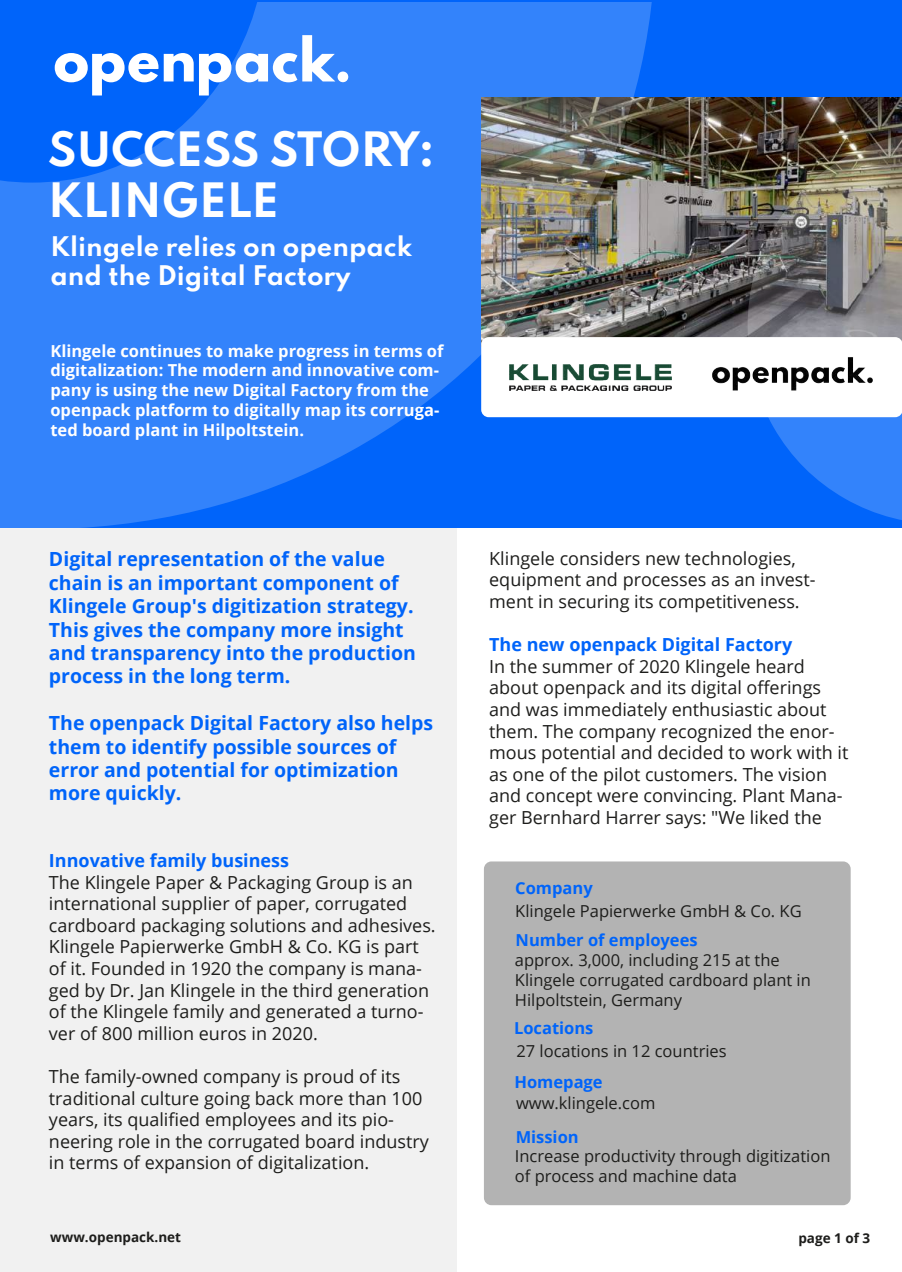
<style>
.page{position:relative;width:902px;height:1272px;background:#fff}
.page>*{position:absolute;margin:0;border:0;box-sizing:border-box;transform-origin:0 0}
.t1{font:100 42px/50.4px "Spartan";color:#fff}
.t2{font:100 24px/28.8px "Spartan";color:#fff}
.t3{font:700 19.5px/23.4px "Open Sans";color:#0064fa}
.t4{font:18px/21.6px "Open Sans";color:#1d1d1b}
.t5{font:700 18px "Open Sans";color:#0064fa}
.t6{font:16.5px/19.8px "Open Sans";color:#1d1d1b}
.t7{font:700 16.5px/19.8px "Open Sans";color:#fff}
.t8{font:700 16.5px "Open Sans";color:#0064fa}
.t9{font:700 13.5px "Open Sans";color:#1d1d1b}
</style>
<div class="page">
<div style="left:0;top:487px;width:457px;height:785px;background:#f1f1f1"></div>
<div style="left:484px;top:861px;width:367px;height:344px;background:#b3b3b3;border-radius:8px"></div>
<div style="left:0;top:0;width:902px;height:528px;background:#0064fa"></div>
<img style="left:656px;top:97px;width:246px;height:240px">
<svg style="left:0;top:3px;width:656px;height:525px;fill:#3383fb"></svg>
<img style="left:748px;top:131px;width:154px;height:389px">
<div style="left:481px;top:337px;width:421px;height:80px;background:#fff;border-radius:8px"></div>
<img style="left:509px;top:364px;width:162px;height:26px">
<img style="left:712px;top:357px;width:161px;height:34px">
<h1 class="t1" style="left:48px;top:129px;width:388px">SUCCESS STORY:<br>KLINGELE</h1>
<h2 class="t2" style="left:50px;top:234px;width:363px">Klingele relies on openpack and the Digital Factory</h2>
<p class="t7" style="left:50px;top:340px;width:395px">Klingele continues to make progress in terms of digitalization: The modern and innovative com&shy;pany is using the new Digital Factory from the openpack platform to digitally map its corruga&shy;ted board plant in Hilpoltstein.</p>
<p class="t3" style="left:49px;top:547px;width:369px">Digital representation of the value chain is an important component of Klingele Group's digitization strategy.<br>This gives the company more insight and transparency into the production process in the long term.</p>
<p class="t3" style="left:49px;top:711px;width:386px">The openpack Digital Factory also helps them to identify possible sources of error and potential for optimization more quickly.</p>
<p class="t5" style="left:49px;top:848px;width:242px">Innovative family business</p>
<p class="t4" style="left:49px;top:871px;width:388px">The Klingele Paper &amp; Packaging Group is an international supplier of paper, corrugated cardboard packaging solutions and adhesives.<br>Klingele Papierwerke GmbH &amp; Co. KG is part of it. Founded in 1920 the company is mana&shy;ged by Dr. Jan Klingele in the third generation of the Klingele family and generated a turno&shy;ver of 800 million euros in 2020.</p>
<p class="t4" style="left:49px;top:1065px;width:381px">The family-owned company is proud of its traditional culture going back more than 100 years, its qualified employees and its pio&shy;neering role in the corrugated board industry in terms of expansion of digitalization.</p>
<p class="t4" style="left:489px;top:547px;width:328px">Klingele considers new technologies, equipment and processes as an invest&shy;ment in securing its competitiveness.</p>
<p class="t5" style="left:489px;top:632px;width:305px">The new openpack Digital Factory</p>
<p class="t4" style="left:489px;top:655px;width:361px">In the summer of 2020 Klingele heard about openpack and its digital offerings and was immediately enthusiastic about them. The company recognized the enor&shy;mous potential and decided to work with it as one of the pilot customers. The vision and concept were convincing. Plant Mana&shy;ger Bernhard Harrer says: "We liked the</p>
<p class="t8" style="left:515px;top:876px;width:79px">Company</p>
<p class="t6" style="left:515px;top:901px;width:288px">Klingele Papierwerke GmbH &amp; Co. KG</p>
<p class="t8" style="left:516px;top:928px;width:184px">Number of employees</p>
<p class="t6" style="left:515px;top:950px;width:298px">approx. 3,000, including 215 at the<br>Klingele corrugated cardboard plant in<br>Hilpoltstein, Germany</p>
<p class="t8" style="left:514px;top:1016px;width:81px">Locations</p>
<p class="t6" style="left:516px;top:1040px;width:212px">27 locations in 12 countries</p>
<p class="t8" style="left:514px;top:1070px;width:90px">Homepage</p>
<p class="t6" style="left:516px;top:1092px;width:141px">www.klingele.com</p>
<p class="t8" style="left:516px;top:1126px;width:65px">Mission</p>
<p class="t6" style="left:515px;top:1146px;width:317px">Increase productivity through digitization of process and machine data</p>
<p class="t9" style="left:50px;top:1227px;width:132px">www.openpack.net</p>
<p class="t9" style="left:798px;top:1228px;width:73px">page 1 of 3</p>
</div>
